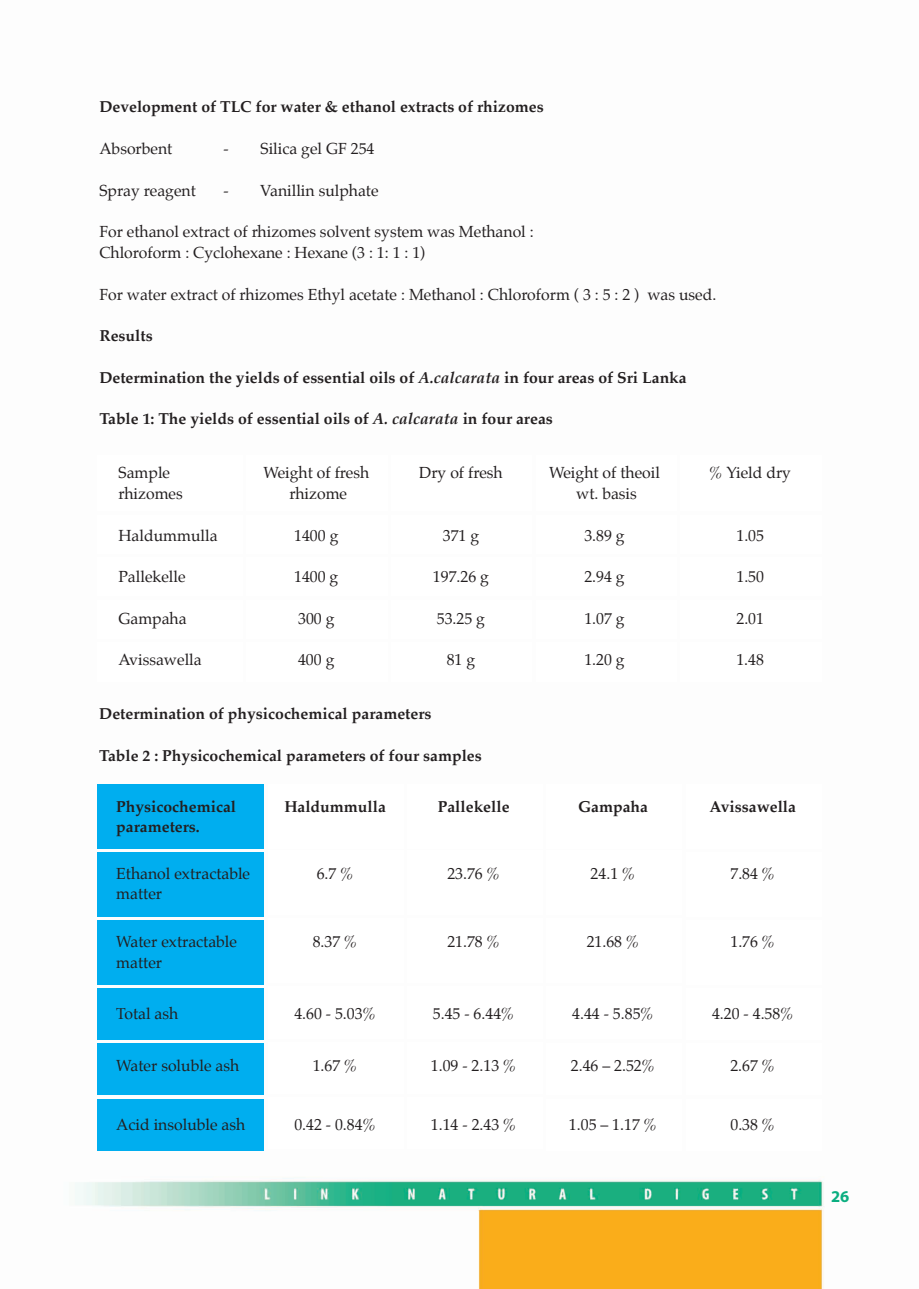
<style>
.page{position:relative;width:919px;height:1289px;background:#fff}
.page>*{position:absolute;margin:0;border:0;box-sizing:border-box;transform-origin:0 0}
.t1{font:700 16.5px "Myriad";color:#0bae80}
.t2{font:15.75px/20.9px "Palatino";color:#231f20}
.t3{font:700 15.75px "Palatino";color:#231f20}
.s1{font-style:italic}
</style>
<div class="page">
<img style="left:75px;top:784px;width:749px;height:504px">
<div style="left:98px;top:784px;width:166px;height:64px;background:#00aeef"></div>
<img style="left:268px;top:784px;width:135px;height:64px">
<img style="left:407px;top:784px;width:135px;height:64px">
<img style="left:546px;top:784px;width:135px;height:64px">
<img style="left:686px;top:784px;width:135px;height:64px">
<div style="left:98px;top:852px;width:166px;height:64px;background:#00aeef"></div>
<img style="left:268px;top:850px;width:135px;height:64px">
<img style="left:407px;top:850px;width:135px;height:64px">
<img style="left:546px;top:850px;width:135px;height:64px">
<img style="left:686px;top:852px;width:135px;height:64px">
<div style="left:98px;top:920px;width:166px;height:64px;background:#00aeef"></div>
<img style="left:268px;top:918px;width:135px;height:64px">
<img style="left:407px;top:918px;width:135px;height:64px">
<img style="left:546px;top:918px;width:135px;height:64px">
<img style="left:686px;top:920px;width:135px;height:64px">
<div style="left:98px;top:988px;width:166px;height:51px;background:#00aeef"></div>
<img style="left:268px;top:986px;width:135px;height:51px">
<img style="left:407px;top:986px;width:135px;height:51px">
<img style="left:546px;top:986px;width:135px;height:51px">
<img style="left:686px;top:988px;width:135px;height:51px">
<div style="left:98px;top:1043px;width:166px;height:51px;background:#00aeef"></div>
<img style="left:268px;top:1042px;width:135px;height:51px">
<img style="left:407px;top:1042px;width:135px;height:51px">
<img style="left:546px;top:1043px;width:135px;height:51px">
<img style="left:686px;top:1043px;width:135px;height:51px">
<div style="left:98px;top:1099px;width:166px;height:51px;background:#00aeef"></div>
<img style="left:268px;top:1097px;width:135px;height:51px">
<img style="left:407px;top:1097px;width:135px;height:51px">
<img style="left:546px;top:1099px;width:135px;height:51px">
<img style="left:686px;top:1099px;width:135px;height:51px">
<p class="t3" style="left:99px;top:99px;width:446px">Development of TLC for water &amp; ethanol extracts of rhizomes</p>
<p class="t2" style="left:99px;top:139px;width:75px">Absorbent</p>
<p class="t2" style="left:224px;top:139px;width:152px">- Silica gel GF 254</p>
<p class="t2" style="left:99px;top:181px;width:98px">Spray reagent</p>
<p class="t2" style="left:223px;top:181px;width:157px">- Vanillin sulphate</p>
<p class="t2" style="left:99px;top:222px;width:436px">For ethanol extract of rhizomes solvent system was Methanol :<br>Chloroform : Cyclohexane : Hexane (3 : 1: 1 : 1)</p>
<p class="t2" style="left:99px;top:285px;width:618px">For water extract of rhizomes Ethyl acetate : Methanol : Chloroform ( 3 : 5 : 2 ) was used.</p>
<p class="t3" style="left:99px;top:328px;width:55px">Results</p>
<p class="t3" style="left:99px;top:370px;width:589px">Determination the yields of essential oils of <span class="s1">A.calcarata</span> in four areas of Sri Lanka</p>
<p class="t3" style="left:99px;top:411px;width:455px">Table 1: The yields of essential oils of <span class="s1">A. calcarata</span> in four areas</p>
<p class="t2" style="left:118px;top:463px;width:53px">Sample</p>
<p class="t2" style="left:263px;top:463px;width:107px">Weight of fresh</p>
<p class="t2" style="left:419px;top:463px;width:85px">Dry of fresh</p>
<p class="t2" style="left:549px;top:463px;width:112px">Weight of theoil</p>
<p class="t2" style="left:709px;top:463px;width:83px">% Yield dry</p>
<p class="t2" style="left:118px;top:484px;width:66px">rhizomes</p>
<p class="t2" style="left:289px;top:484px;width:59px">rhizome</p>
<p class="t2" style="left:576px;top:484px;width:62px">wt. basis</p>
<p class="t2" style="left:118px;top:526px;width:101px">Haldummulla</p>
<p class="t2" style="left:294px;top:526px;width:46px">1400 g</p>
<p class="t2" style="left:443px;top:526px;width:38px">371 g</p>
<p class="t2" style="left:584px;top:526px;width:42px">3.89 g</p>
<p class="t2" style="left:736px;top:526px;width:29px">1.05</p>
<p class="t2" style="left:118px;top:567px;width:69px">Pallekelle</p>
<p class="t2" style="left:294px;top:567px;width:46px">1400 g</p>
<p class="t2" style="left:433px;top:567px;width:58px">197.26 g</p>
<p class="t2" style="left:584px;top:567px;width:42px">2.94 g</p>
<p class="t2" style="left:736px;top:567px;width:29px">1.50</p>
<p class="t2" style="left:118px;top:609px;width:70px">Gampaha</p>
<p class="t2" style="left:298px;top:609px;width:38px">300 g</p>
<p class="t2" style="left:437px;top:609px;width:50px">53.25 g</p>
<p class="t2" style="left:584px;top:609px;width:42px">1.07 g</p>
<p class="t2" style="left:736px;top:609px;width:29px">2.01</p>
<p class="t2" style="left:118px;top:650px;width:85px">Avissawella</p>
<p class="t2" style="left:298px;top:650px;width:38px">400 g</p>
<p class="t2" style="left:446px;top:650px;width:30px">81 g</p>
<p class="t2" style="left:584px;top:650px;width:42px">1.20 g</p>
<p class="t2" style="left:736px;top:650px;width:29px">1.48</p>
<p class="t3" style="left:99px;top:706px;width:334px">Determination of physicochemical parameters</p>
<p class="t3" style="left:99px;top:747px;width:384px">Table 2 : Physicochemical parameters of four samples</p>
<p class="t3" style="left:116px;top:798px;width:121px">Physicochemical</p>
<p class="t3" style="left:284px;top:798px;width:103px">Haldummulla</p>
<p class="t3" style="left:438px;top:798px;width:73px">Pallekelle</p>
<p class="t3" style="left:578px;top:798px;width:71px">Gampaha</p>
<p class="t3" style="left:709px;top:798px;width:88px">Avissawella</p>
<p class="t3" style="left:116px;top:819px;width:85px">parameters.</p>
<p class="t2" style="left:116px;top:864px;width:135px">Ethanol extractable</p>
<p class="t2" style="left:317px;top:864px;width:38px">6.7 %</p>
<p class="t2" style="left:447px;top:864px;width:54px">23.76 %</p>
<p class="t2" style="left:590px;top:864px;width:46px">24.1 %</p>
<p class="t2" style="left:730px;top:864px;width:46px">7.84 %</p>
<p class="t2" style="left:116px;top:884px;width:47px">matter</p>
<p class="t2" style="left:116px;top:932px;width:122px">Water extractable</p>
<p class="t2" style="left:313px;top:932px;width:46px">8.37 %</p>
<p class="t2" style="left:447px;top:932px;width:54px">21.78 %</p>
<p class="t2" style="left:586px;top:932px;width:54px">21.68 %</p>
<p class="t2" style="left:730px;top:932px;width:46px">1.76 %</p>
<p class="t2" style="left:116px;top:953px;width:47px">matter</p>
<p class="t2" style="left:116px;top:1004px;width:64px">Total ash</p>
<p class="t2" style="left:294px;top:1004px;width:83px">4.60 - 5.03%</p>
<p class="t2" style="left:433px;top:1004px;width:83px">5.45 - 6.44%</p>
<p class="t2" style="left:572px;top:1004px;width:83px">4.44 - 5.85%</p>
<p class="t2" style="left:712px;top:1004px;width:83px">4.20 - 4.58%</p>
<p class="t2" style="left:116px;top:1056px;width:124px">Water soluble ash</p>
<p class="t2" style="left:313px;top:1056px;width:46px">1.67 %</p>
<p class="t2" style="left:431px;top:1056px;width:87px">1.09 - 2.13 %</p>
<p class="t2" style="left:571px;top:1056px;width:86px">2.46 – 2.52%</p>
<p class="t2" style="left:730px;top:1056px;width:46px">2.67 %</p>
<p class="t2" style="left:116px;top:1114px;width:130px">Acid insoluble ash</p>
<p class="t2" style="left:294px;top:1114px;width:83px">0.42 - 0.84%</p>
<p class="t2" style="left:431px;top:1114px;width:87px">1.14 - 2.43 %</p>
<p class="t2" style="left:569px;top:1114px;width:90px">1.05 – 1.17 %</p>
<p class="t2" style="left:730px;top:1114px;width:46px">0.38 %</p>
<p class="t1" style="left:830px;top:1190px;width:20px">26</p>
</div>
